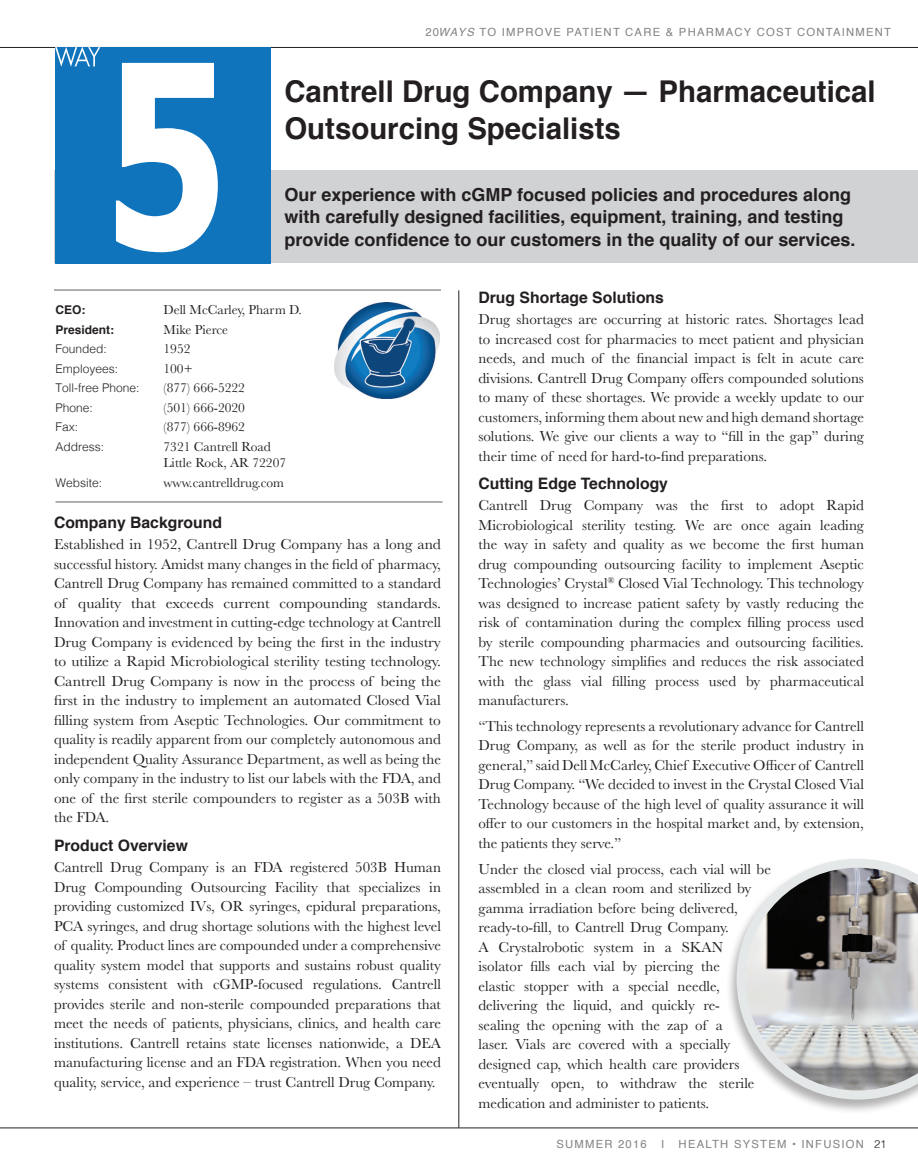
<style>
.page{position:relative;width:918px;height:1175px;background:#fff}
.page>*{position:absolute;margin:0;border:0;box-sizing:border-box;transform-origin:0 0}
.t1{font:700 30px/37.5px "Helvetica";color:#231f20}
.t2{font:700 18px/22.5px "Helvetica";color:#231f20}
.t3{font:700 15.75px "Helvetica";color:#231f20}
.t4{font:15px/19.5px "Baskerville";color:#231f20;text-align:justify}
.t5{font:13.5px/16.5px "Baskerville";color:#231f20}
.t6{font:300 12px "Helvetica";color:#231f20}
.t7{font:700 12px "Helvetica";color:#231f20}
.t8{font:11.25px "Helvetica";letter-spacing:.11em;color:#808285}
.s1{font-style:italic}
.s2{font-weight:300;color:#231f20}
</style>
<div class="page">
<hr style="left:0;top:1127px;width:918px;height:1px;background:#231f20">
<hr style="left:0;top:47px;width:918px;height:1px;background:#231f20">
<div style="left:54px;top:170px;width:864px;height:93px;background:#d1d2d4"></div>
<div style="left:55px;top:47px;width:216px;height:216px;background:#1074bc"></div>
<svg style="left:116px;top:63px;width:102px;height:189px"></svg>
<svg style="left:55px;top:47px;width:45px;height:20px"></svg>
<hr style="left:54px;top:289px;width:387px;height:2px;background:#939598">
<hr style="left:56px;top:501px;width:386px;height:1px;background:#939598">
<img style="left:335px;top:303px;width:104px;height:96px">
<div style="left:725px;top:857px;width:193px;height:257px;background:#231f20;opacity:.35"></div>
<svg style="left:737px;top:858px;width:181px;height:241px;background:#afafaf"></svg>
<hr style="left:459px;top:290px;width:1px;height:837px;background:#231f20">
<p class="t8" style="left:425px;top:23px;width:467px">20<span class="s1">WAYS</span> TO IMPROVE PATIENT CARE &amp; PHARMACY COST CONTAINMENT</p>
<h1 class="t1" style="left:284px;top:73px;width:593px">Cantrell Drug Company — Pharmaceutical<br>Outsourcing Specialists</h1>
<p class="t2" style="left:284px;top:183px;width:573px">Our experience with cGMP focused policies and procedures along with carefully designed facilities, equipment, training, and testing provide confidence to our customers in the quality of our services.</p>
<p class="t7" style="left:56px;top:300px;width:31px">CEO:</p>
<p class="t5" style="left:164px;top:302px;width:140px">Dell McCarley, Pharm D.</p>
<p class="t7" style="left:56px;top:320px;width:60px">President:</p>
<p class="t5" style="left:163px;top:321px;width:66px">Mike Pierce</p>
<p class="t6" style="left:56px;top:339px;width:53px">Founded:</p>
<p class="t5" style="left:164px;top:341px;width:28px">1952</p>
<p class="t6" style="left:56px;top:358px;width:64px">Employees:</p>
<p class="t5" style="left:163px;top:360px;width:31px">100+</p>
<p class="t6" style="left:56px;top:378px;width:86px">Toll-free Phone:</p>
<p class="t5" style="left:163px;top:380px;width:83px">(877) 666-5222</p>
<p class="t6" style="left:56px;top:397px;width:39px">Phone:</p>
<p class="t5" style="left:164px;top:399px;width:83px">(501) 666-2020</p>
<p class="t6" style="left:56px;top:417px;width:24px">Fax:</p>
<p class="t5" style="left:164px;top:419px;width:83px">(877) 666-8962</p>
<p class="t6" style="left:56px;top:436px;width:50px">Address:</p>
<p class="t5" style="left:164px;top:438px;width:124px">7321 Cantrell Road<br>Little Rock, AR 72207</p>
<p class="t6" style="left:56px;top:472px;width:48px">Website:</p>
<p class="t5" style="left:163px;top:474px;width:122px">www.cantrelldrug.com</p>
<p class="t3" style="left:54px;top:510px;width:170px">Company Background</p>
<p class="t4" style="left:54px;top:535px;width:389px">Established in 1952, Cantrell Drug Company has a long and successful history. Amidst many changes in the field of pharmacy, Cantrell Drug Company has remained committed to a standard of quality that exceeds current compounding standards.<br>Innovation and investment in cutting-edge technology at Cantrell Drug Company is evidenced by being the first in the industry to utilize a Rapid Microbiological sterility testing technology.<br>Cantrell Drug Company is now in the process of being the first in the industry to implement an automated Closed Vial filling system from Aseptic Technologies. Our commitment to quality is readily apparent from our completely autonomous and independent Quality Assurance Department, as well as being the only company in the industry to list our labels with the FDA, and one of the first sterile compounders to register as a 503B with the FDA.</p>
<p class="t3" style="left:54px;top:832px;width:135px">Product Overview</p>
<p class="t4" style="left:54px;top:857px;width:389px">Cantrell Drug Company is an FDA registered 503B Human Drug Compounding Outsourcing Facility that specializes in providing customized IVs, OR syringes, epidural preparations, PCA syringes, and drug shortage solutions with the highest level of quality. Product lines are compounded under a comprehensive quality system model that supports and sustains robust quality systems consistent with cGMP-focused regulations. Cantrell provides sterile and non-sterile compounded preparations that meet the needs of patients, physicians, clinics, and health care institutions. Cantrell retains state licenses nationwide, a DEA manufacturing license and an FDA registration. When you need quality, service, and experience – trust Cantrell Drug Company.</p>
<p class="t3" style="left:478px;top:285px;width:187px">Drug Shortage Solutions</p>
<p class="t4" style="left:478px;top:310px;width:387px">Drug shortages are occurring at historic rates. Shortages lead to increased cost for pharmacies to meet patient and physician needs, and much of the financial impact is felt in acute care divisions. Cantrell Drug Company offers compounded solutions to many of these shortages. We provide a weekly update to our customers, informing them about new and high demand shortage solutions. We give our clients a way to “fill in the gap” during their time of need for hard-to-find preparations.</p>
<p class="t3" style="left:478px;top:471px;width:191px">Cutting Edge Technology</p>
<p class="t4" style="left:478px;top:496px;width:387px">Cantrell Drug Company was the first to adopt Rapid Microbiological sterility testing. We are once again leading the way in safety and quality as we become the first human drug compounding outsourcing facility to implement Aseptic Technologies’ Crystal<sup>®</sup> Closed Vial Technology. This technology was designed to increase patient safety by vastly reducing the risk of contamination during the complex filling process used by sterile compounding pharmacies and outsourcing facilities.<br>The new technology simplifies and reduces the risk associated with the glass vial filling process used by pharmaceutical manufacturers.</p>
<p class="t4" style="left:478px;top:716px;width:387px">“This technology represents a revolutionary advance for Cantrell Drug Company, as well as for the sterile product industry in general,” said Dell McCarley, Chief Executive Officer of Cantrell Drug Company. “We decided to invest in the Crystal Closed Vial Technology because of the high level of quality assurance it will offer to our customers in the hospital market and, by extension, the patients they serve.”</p>
<p class="t4" style="left:478px;top:859px;width:294px;text-align:left">Under the closed vial process, each vial will be assembled in a clean room and sterilized by gamma irradiation before being delivered, ready-to-fill, to Cantrell Drug Company.<br>A Crystalrobotic system in a SKAN<br>isolator fills each vial by piercing the<br>elastic stopper with a special needle, delivering the liquid, and quickly re-<br>sealing the opening with the zap of a<br>laser. Vials are covered with a specially designed cap, which health care providers eventually open, to withdraw the sterile medication and administer to patients.</p>
<p class="t8" style="left:556px;top:1135px;width:92px">SUMMER 2016</p>
<p class="t8" style="left:661px;top:1135px;width:5px">I</p>
<p class="t8" style="left:679px;top:1135px;width:209px">HEALTH SYSTEM • INFUSION <span class="s2">21</span></p>
</div>
